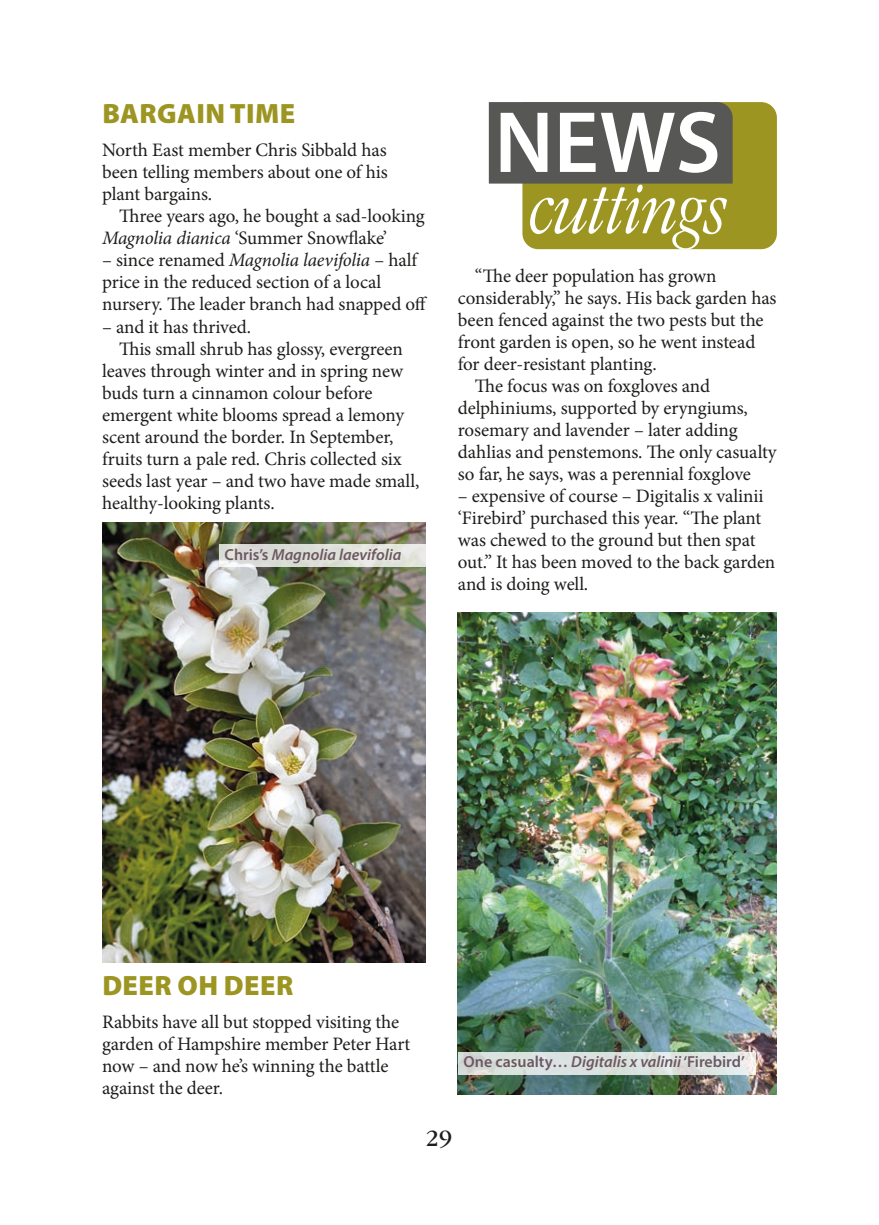
<style>
.page{position:relative;width:879px;height:1225px;background:#fff}
.page>*{position:absolute;margin:0;border:0;box-sizing:border-box;transform-origin:0 0}
.t1{font:600 87.6px "Myriad Pro";color:#fff}
.t2{font:italic 300 condensed 76.2px "Garamond IT Cby BT";letter-spacing:-.015em;color:#fff}
.crossheads_14pt_gree{font:900 28px "Myriad Pro";letter-spacing:.015em;color:#9c9521}
.t3{font:24px "Garamond IT Cby BT";color:#1d1d1b}
.text{font:19px/22px "Minion Pro";letter-spacing:-.005em;color:#1d1d1b}
.t4{font:600 16px "Myriad Pro";color:#6d5862}
.t5{font:italic 600 16px "Myriad Pro";color:#6d5862}
.s1{font-style:italic}
.s2{font-style:normal}
</style>
<div class="page">
<svg style="left:489px;top:102px;width:288px;height:147px;background:#817d46"></svg>
<img style="left:102px;top:522px;width:323px;height:441px">
<svg style="left:219px;top:544px;width:206px;height:23px;background:#dfe1db"></svg>
<img style="left:458px;top:612px;width:319px;height:482px">
<svg style="left:458px;top:1052px;width:297px;height:22px;background:#dbe2df"></svg>
<p class="crossheads_14pt_gree" style="left:102px;top:98px;width:194px">BARGAIN TIME</p>
<p class="text" style="left:102px;top:139px;width:287px;text-align:justify">North East member Chris Sibbald has been telling members about one of his plant bargains.</p>
<p class="text" style="left:102px;top:205px;width:324px;text-indent:17px">Three years ago, he bought a sad-looking<br><span class="s1">Magnolia dianica</span> ‘Summer Snowflake’</p>
<p class="text" style="left:102px;top:249px;width:327px">– since renamed <span class="s1">Magnolia laevifolia</span> – half price in the reduced section of a local nursery. The leader branch had snapped off</p>
<p class="text" style="left:102px;top:315px;width:150px">– and it has thrived.</p>
<p class="text" style="left:102px;top:337px;width:319px;text-indent:17px">This small shrub has glossy, evergreen leaves through winter and in spring new buds turn a cinnamon colour before emergent white blooms spread a lemony scent around the border. In September, fruits turn a pale red. Chris collected six seeds last year – and two have made small, healthy-looking plants.</p>
<p class="t5" style="left:225px;top:544px;width:178px"><span class="s2">Chris’s</span> Magnolia laevifolia</p>
<p class="t1" style="left:494px;top:87px;width:228px">NEWS</p>
<p class="t2" style="left:530px;top:165px;width:199px">cuttings</p>
<p class="text" style="left:458px;top:265px;width:320px;text-indent:17px">“The deer population has grown considerably,” he says. His back garden has been fenced against the two pests but the front garden is open, so he went instead for deer-resistant planting.</p>
<p class="text" style="left:458px;top:375px;width:320px;text-indent:17px">The focus was on foxgloves and delphiniums, supported by eryngiums, rosemary and lavender – later adding dahlias and penstemons. The only casualty so far, he says, was a perennial foxglove</p>
<p class="text" style="left:458px;top:485px;width:319px">– expensive of course – Digitalis x valinii ‘Firebird’ purchased this year. “The plant was chewed to the ground but then spat out.” It has been moved to the back garden and is doing well.</p>
<p class="crossheads_14pt_gree" style="left:102px;top:969px;width:192px">DEER OH DEER</p>
<p class="text" style="left:102px;top:1011px;width:310px">Rabbits have all but stopped visiting the garden of Hampshire member Peter Hart now – and now he’s winning the battle against the deer.</p>
<p class="t4" style="left:463px;top:1051px;width:283px">One casualty… <span class="s1">Digitalis x valinii</span> ‘Firebird’</p>
<p class="t3" style="left:426px;top:1124px;width:28px">29</p>
</div>
